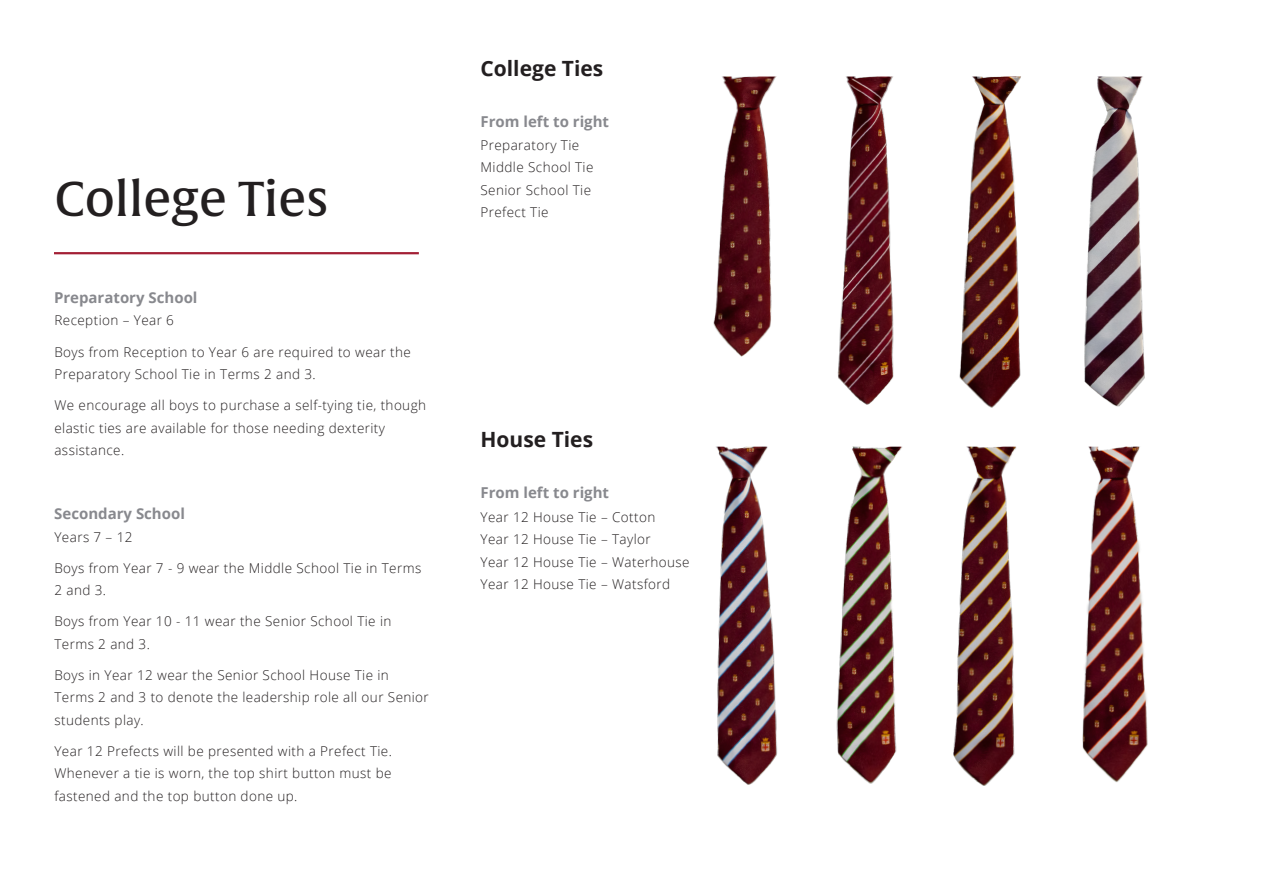
<style>
.page{position:relative;width:1263px;height:893px;background:#fff}
.page>*{position:absolute;margin:0;border:0;box-sizing:border-box;transform-origin:0 0}
.t1{font:48px "Alverata Md";color:#231f20}
.t2{font:700 21px "Open Sans";color:#231f20}
.t3{font:700 15px "Open Sans";color:#88898e}
.t4{font:300 13.5px/22.5px "Open Sans";letter-spacing:.03em;color:#231f20}
</style>
<div class="page">
<hr style="left:54px;top:252px;width:365px;height:2px;background:#a31f35">
<img style="left:713px;top:77px;width:63px;height:280px">
<img style="left:716px;top:447px;width:61px;height:338px">
<img style="left:953px;top:447px;width:64px;height:339px">
<img style="left:837px;top:77px;width:57px;height:328px">
<img style="left:836px;top:447px;width:66px;height:337px">
<img style="left:959px;top:77px;width:62px;height:331px">
<img style="left:1084px;top:77px;width:61px;height:330px">
<img style="left:1082px;top:447px;width:66px;height:335px">
<p class="t1" style="left:54px;top:169px;width:276px">College Ties</p>
<p class="t3" style="left:54px;top:287px;width:145px">Preparatory School</p>
<p class="t4" style="left:54px;top:309px;width:121px">Reception – Year 6</p>
<p class="t4" style="left:54px;top:340px;width:358px">Boys from Reception to Year 6 are required to wear the<br>Preparatory School Tie in Terms 2 and 3.</p>
<p class="t4" style="left:54px;top:393px;width:373px">We encourage all boys to purchase a self-tying tie, though elastic ties are available for those needing dexterity assistance.</p>
<p class="t3" style="left:54px;top:502px;width:132px">Secondary School</p>
<p class="t4" style="left:54px;top:525px;width:80px">Years 7 – 12</p>
<p class="t4" style="left:54px;top:556px;width:368px">Boys from Year 7 - 9 wear the Middle School Tie in Terms<br>2 and 3.</p>
<p class="t4" style="left:54px;top:610px;width:338px">Boys from Year 10 - 11 wear the Senior School Tie in<br>Terms 2 and 3.</p>
<p class="t4" style="left:54px;top:663px;width:376px">Boys in Year 12 wear the Senior School House Tie in<br>Terms 2 and 3 to denote the leadership role all our Senior students play.</p>
<p class="t4" style="left:54px;top:739px;width:339px;text-align:justify">Year 12 Prefects will be presented with a Prefect Tie.<br>Whenever a tie is worn, the top shirt button must be fastened and the top button done up.</p>
<p class="t2" style="left:480px;top:54px;width:124px">College Ties</p>
<p class="t3" style="left:480px;top:111px;width:130px">From left to right</p>
<p class="t4" style="left:480px;top:133px;width:100px">Preparatory Tie</p>
<p class="t4" style="left:480px;top:156px;width:114px">Middle School Tie</p>
<p class="t4" style="left:480px;top:178px;width:112px">Senior School Tie</p>
<p class="t4" style="left:480px;top:201px;width:70px">Prefect Tie</p>
<p class="t2" style="left:480px;top:424px;width:114px">House Ties</p>
<p class="t3" style="left:480px;top:482px;width:130px">From left to right</p>
<p class="t4" style="left:480px;top:505px;width:176px">Year 12 House Tie – Cotton</p>
<p class="t4" style="left:480px;top:528px;width:172px">Year 12 House Tie – Taylor</p>
<p class="t4" style="left:480px;top:550px;width:211px">Year 12 House Tie – Waterhouse</p>
<p class="t4" style="left:480px;top:573px;width:191px">Year 12 House Tie – Watsford</p>
</div>
